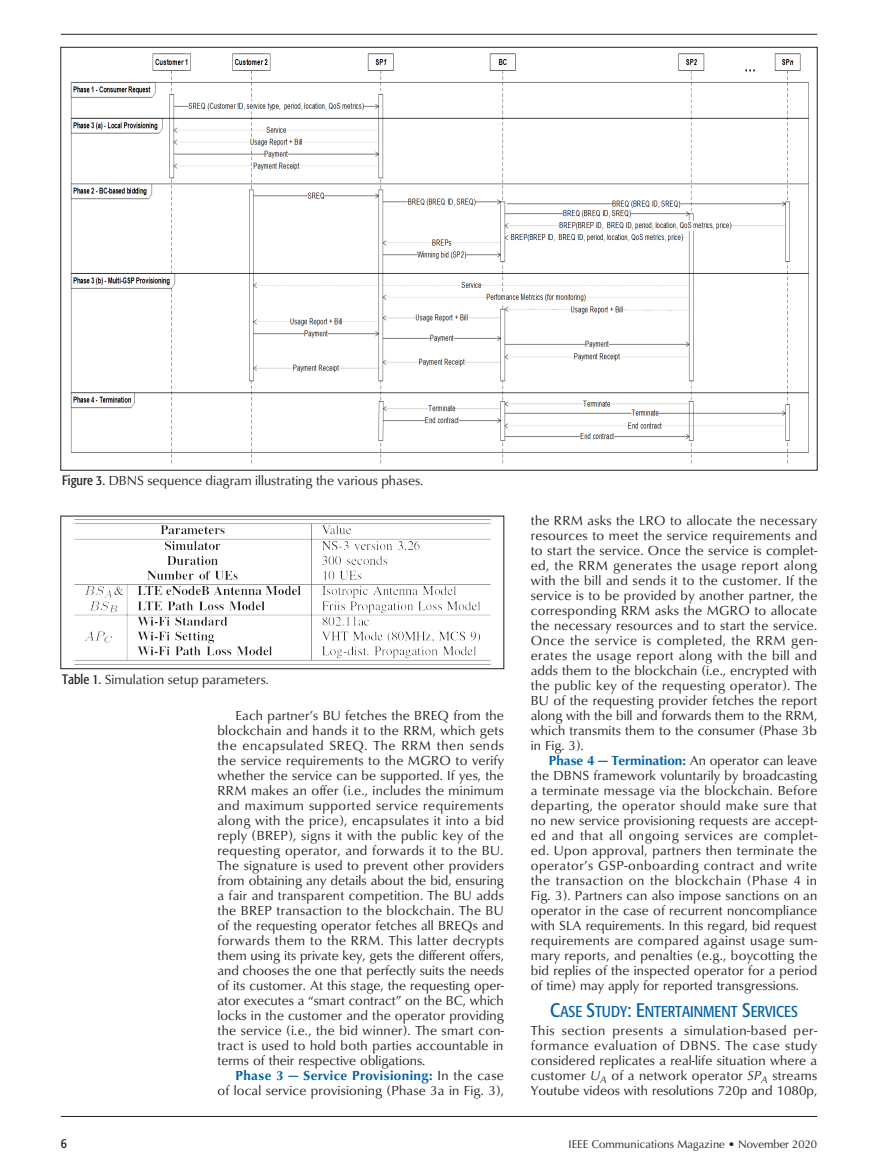
<style>
.page{position:relative;width:878px;height:1175px;background:#fff}
.page>*{position:absolute;margin:0;border:0;box-sizing:border-box;transform-origin:0 0}
.HEADER___2{font:15.6px "Formata Condensed SC800";color:#0163a7}
.TEXT__Body{font:13.5px/15px "Classico URW";color:#231f20;text-align:justify}
.TEXT__Body_-_No_Inde{font:13.5px/15px "Classico URW";color:#231f20;text-align:justify}
.t1{font:13.5px "Formata Condensed SC800";color:#231f20}
.t2{font:11.25px "Optima";color:#231f20}
.s1{font-family:"Formata";font-stretch:condensed}
.s2{font-weight:700;color:#0163a7}
.s3{font-size:19.5px}
.s4{font-style:italic}
</style>
<div class="page">
<hr style="left:61px;top:34px;width:756px;height:1px;background:#231f20">
<hr style="left:61px;top:1116px;width:756px;height:1px;background:#231f20">
<img style="left:70px;top:53px;width:739px;height:411px">
<img style="left:74px;top:523px;width:417px;height:142px">
<div style="left:61px;top:516px;width:443px;height:153px;border:1px solid #231f20"></div>
<p class="TEXT__Body" style="left:62px;top:473px;width:362px"><span class="s1">Figure 3.</span> DBNS sequence diagram illustrating the various phases.</p>
<p class="TEXT__Body" style="left:62px;top:671px;width:208px"><span class="s1">Table 1.</span> Simulation setup parameters.</p>
<p class="TEXT__Body" style="left:217px;top:707px;width:288px;text-indent:18px">Each partner’s BU fetches the BREQ from the blockchain and hands it to the RRM, which gets the encapsulated SREQ. The RRM then sends the service requirements to the MGRO to verify whether the service can be supported. If yes, the RRM makes an offer (i.e., includes the minimum and maximum supported service requirements along with the price), encapsulates it into a bid reply (BREP), signs it with the public key of the requesting operator, and forwards it to the BU.<br>The signature is used to prevent other providers from obtaining any details about the bid, ensuring a fair and transparent competition. The BU adds the BREP transaction to the blockchain. The BU of the requesting operator fetches all BREQs and forwards them to the RRM. This latter decrypts them using its private key, gets the different offers, and chooses the one that perfectly suits the needs of its customer. At this stage, the requesting oper&shy;ator executes a “smart contract” on the BC, which locks in the customer and the operator providing the service (i.e., the bid winner). The smart con&shy;tract is used to hold both parties accountable in terms of their respective obligations.</p>
<p class="TEXT__Body" style="left:217px;top:1067px;width:288px;text-align:right"><span class="s2">Phase 3 — Service Provisioning:</span> In the case<br>of local service provisioning (Phase 3a in Fig. 3),</p>
<p class="TEXT__Body" style="left:531px;top:512px;width:288px">the RRM asks the LRO to allocate the necessary resources to meet the service requirements and to start the service. Once the service is complet&shy;ed, the RRM generates the usage report along with the bill and sends it to the customer. If the service is to be provided by another partner, the corresponding RRM asks the MGRO to allocate the necessary resources and to start the service.<br>Once the service is completed, the RRM gen&shy;erates the usage report along with the bill and adds them to the blockchain (i.e., encrypted with the public key of the requesting operator). The BU of the requesting provider fetches the report along with the bill and forwards them to the RRM, which transmits them to the consumer (Phase 3b in Fig. 3).</p>
<p class="TEXT__Body" style="left:531px;top:752px;width:288px;text-indent:18px"><span class="s2">Phase 4 — Termination:</span> An operator can leave the DBNS framework voluntarily by broadcasting a terminate message via the blockchain. Before departing, the operator should make sure that no new service provisioning requests are accept&shy;ed and that all ongoing services are complet&shy;ed. Upon approval, partners then terminate the operator’s GSP-onboarding contract and write the transaction on the blockchain (Phase 4 in Fig. 3). Partners can also impose sanctions on an operator in the case of recurrent noncompliance with SLA requirements. In this regard, bid request requirements are compared against usage sum&shy;mary reports, and penalties (e.g., boycotting the bid replies of the inspected operator for a period of time) may apply for reported transgressions.</p>
<p class="HEADER___2" style="left:550px;top:1002px;width:249px"><span class="s3">C</span>ASE <span class="s3">S</span>TUDY<span class="s3">: E</span>NTERTAI NMENT <span class="s3">S</span>ERVICES</p>
<p class="TEXT__Body_-_No_Inde" style="left:531px;top:1022px;width:288px">This section presents a simulation-based per&shy;formance evaluation of DBNS. The case study considered replicates a real-life situation where a customer <span class="s4">U</span><sub>A</sub> of a network operator <span class="s4">SP</span><sub>A</sub> streams Youtube videos with resolutions 720p and 1080p,</p>
<p class="t1" style="left:61px;top:1134px;width:8px">6</p>
<p class="t2" style="left:568px;top:1137px;width:250px">IEEE Communications Magazine • November 2020</p>
</div>
